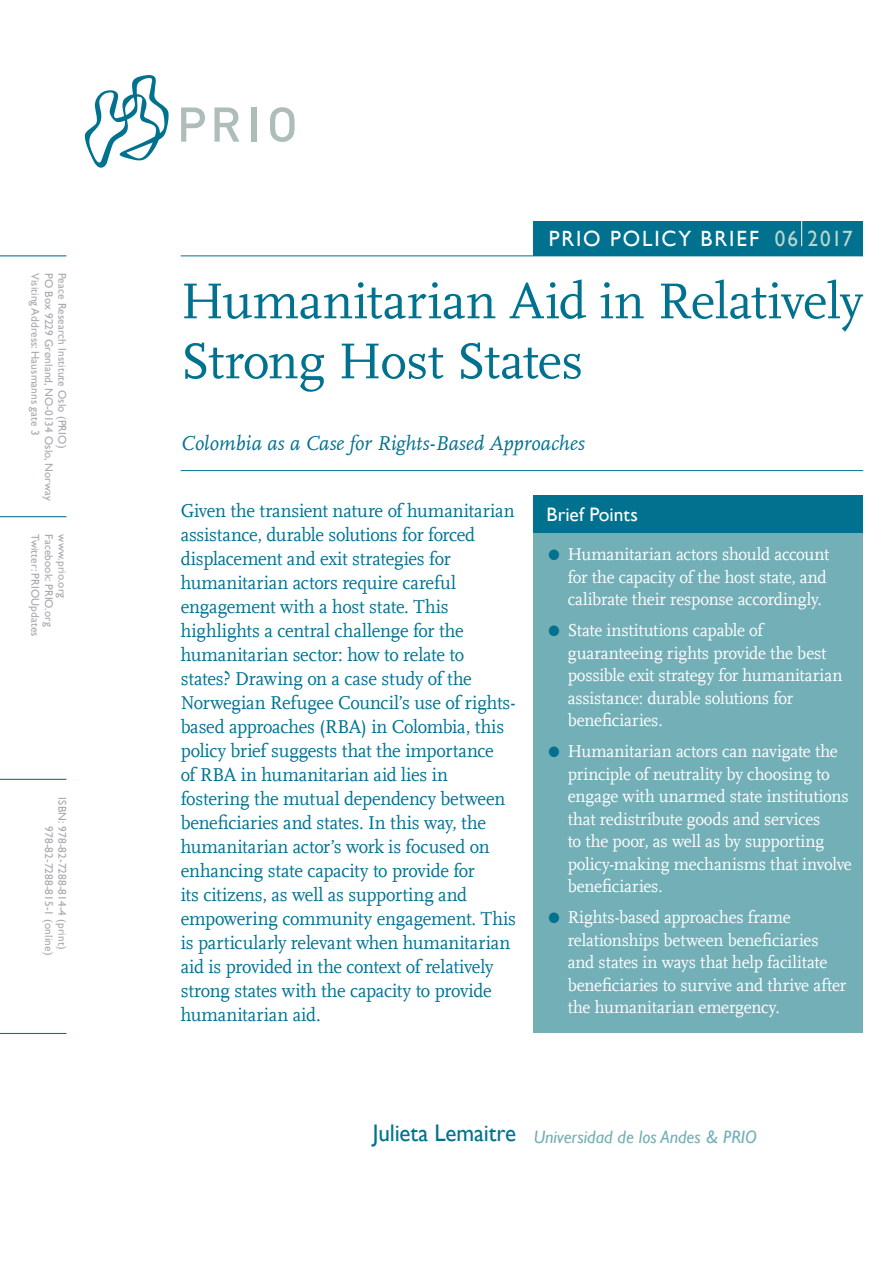
<style>
.page{position:relative;width:893px;height:1263px;background:#fff}
.page>*{position:absolute;margin:0;border:0;box-sizing:border-box;transform-origin:0 0}
.t1{font:52.5px/60px "Scala Offc Pro";letter-spacing:-.01em;color:#00728f}
.t2{font:22.05px "Gill Sans";letter-spacing:.09em;color:#fff;scale:.96 1}
.t3{font:22.05px "Gill Sans";letter-spacing:.065em;color:#bcd6cd;scale:.96 1}
.t4{font:italic 21px "Scala Offc Pro";color:#00728f}
.t5{font:19.5px/24px "Scala Offc Pro";letter-spacing:-.01em;color:#00728f;scale:.96 1}
.t6{font:19.5px "Gill Sans";color:#fff}
.t7{font:18px/22.5px "Scala Offc Pro";letter-spacing:-.01em;color:#fff;scale:.96 1}
.t8{font:italic 18px "Gill Sans";color:#73afb7}
.t9{font:11.25px/13.5px "Gill Sans";letter-spacing:.01em;color:#a7a9ac}
.s1{font-size:45px;color:#00728f}
.s2{font-style:normal;font-size:24px;color:#00728f}
</style>
<div class="page">
<hr style="left:0;top:255px;width:66px;height:1px;background:#00728f">
<hr style="left:181px;top:470px;width:682px;height:1px;background:#00728f">
<hr style="left:0;top:516px;width:66px;height:1px;background:#00728f">
<hr style="left:0;top:779px;width:66px;height:1px;background:#00728f">
<hr style="left:0;top:1033px;width:66px;height:1px;background:#00728f">
<div style="left:534px;top:222px;width:329px;height:34px;background:#00728f"></div>
<hr style="left:181px;top:255px;width:682px;height:1px;background:#00728f">
<hr style="left:801px;top:208px;width:1px;height:38px;background:#fff">
<svg style="left:181px;top:107px;width:24px;height:35px"></svg>
<svg style="left:215px;top:107px;width:24px;height:35px"></svg>
<div style="left:251px;top:107px;width:5px;height:35px;background:#aebcba"></div>
<svg style="left:270px;top:107px;width:25px;height:35px"></svg>
<svg style="left:85px;top:75px;width:84px;height:93px"></svg>
<div style="left:534px;top:495px;width:329px;height:38px;background:#00728f"></div>
<div style="left:534px;top:534px;width:329px;height:499px;background:#73afb7"></div>
<p class="t9" style="left:42px;top:273px;width:164px;rotate:90deg">Visiting Address: Hausmanns gate 3</p>
<p class="t9" style="left:55px;top:273px;width:229px;rotate:90deg">PO Box 9229 Grønland, NO-0134 Oslo, Norway</p>
<p class="t9" style="left:69px;top:273px;width:177px;rotate:90deg">Peace Research Institute Oslo (PRIO)</p>
<p class="t9" style="left:42px;top:534px;width:104px;rotate:90deg">Twitter: PRIOUpdates</p>
<p class="t9" style="left:55px;top:534px;width:94px;rotate:90deg">Facebook: PRIO.org</p>
<p class="t9" style="left:69px;top:534px;width:65px;rotate:90deg">www.prio.org</p>
<p class="t9" style="left:69px;top:826px;width:130px;text-indent:-29px;rotate:90deg">ISBN: 978-82-7288-814-4 (print)<br>978-82-7288-815-1 (online)</p>
<p class="t2" style="left:549px;top:226px;width:221px">PRIO POLICY BRIEF</p>
<p class="t3" style="left:775px;top:226px;width:83px">06 2017</p>
<h1 class="t1" style="left:181px;top:271px;width:684px">Humanitarian Aid in Relatively<br>Strong Host States</h1>
<p class="t4" style="left:181px;top:430px;width:405px">Colombia as a Case for Rights-Based Approaches</p>
<p class="t5" style="left:181px;top:498px;width:349px">Given the transient nature of humanitarian</p>
<p class="t6" style="left:546px;top:503px;width:93px">Brief Points</p>
<p class="t5" style="left:181px;top:522px;width:351px">assistance, durable solutions for forced displacement and exit strategies for humanitarian actors require careful engagement with a host state. This highlights a central challenge for the humanitarian sector: how to relate to states? Drawing on a case study of the Norwegian Refugee Council’s use of rights&shy;based approaches (RBA) in Colombia, this policy brief suggests that the importance<br>of RBA in humanitarian aid lies in fostering the mutual dependency between beneficiaries and states. In this way, the humanitarian actor’s work is focused on enhancing state capacity to provide for<br>its citizens, as well as supporting and empowering community engagement. This is particularly relevant when humanitarian aid is provided in the context of relatively strong states with the capacity to provide humanitarian aid.</p>
<p class="t7" style="left:568px;top:543px;width:274px;text-indent:-21px"><span class="s1">•</span> Humanitarian actors should account for the capacity of the host state, and calibrate their response accordingly.</p>
<p class="t7" style="left:568px;top:619px;width:288px;text-indent:-21px"><span class="s1">•</span> State institutions capable of guaranteeing rights provide the best possible exit strategy for humanitarian assistance: durable solutions for beneficiaries.</p>
<p class="t7" style="left:568px;top:740px;width:298px;text-indent:-21px"><span class="s1">•</span> Humanitarian actors can navigate the principle of neutrality by choosing to engage with unarmed state institutions that redistribute goods and services<br>to the poor, as well as by supporting policy-making mechanisms that involve beneficiaries.</p>
<p class="t7" style="left:568px;top:906px;width:292px;text-indent:-21px"><span class="s1">•</span> Rights-based approaches frame relationships between beneficiaries and states in ways that help facilitate beneficiaries to survive and thrive after the humanitarian emergency.</p>
<p class="t8" style="left:373px;top:1126px;width:386px"><span class="s2">Julieta Lemaitre</span> Universidad de los Andes &amp; PRIO</p>
</div>
